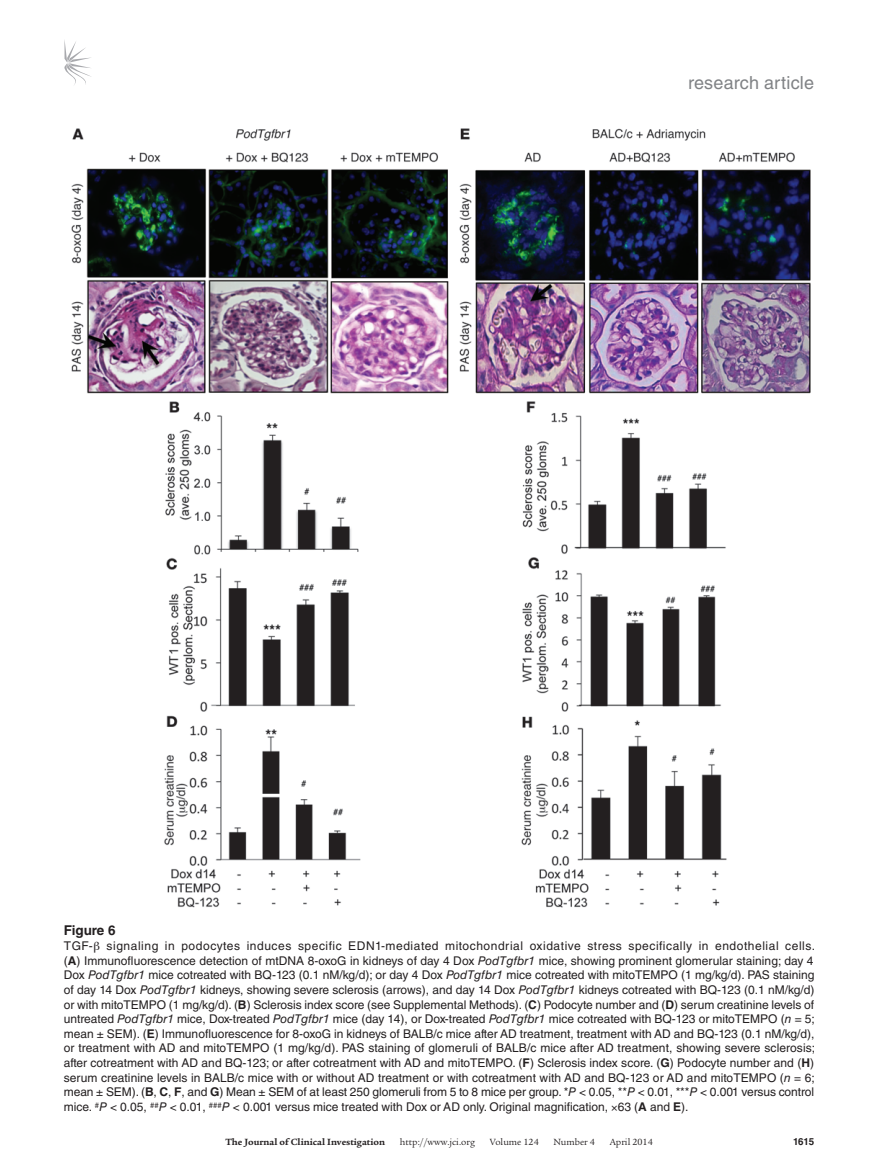
<style>
.page{position:relative;width:878px;height:1175px;background:#fff}
.page>*{position:absolute;margin:0;border:0;box-sizing:border-box;transform-origin:0 0}
.t1{font:18px "Helvetica LT Std";letter-spacing:.01em;color:#808285}
.t2{font:700 13.5px "Helvetica LT Std";color:#231f20}
.t3{font:12px/14.7px "Helvetica LT Std";color:#231f20}
.t4{font:9.75px "Legacy Serif Std";color:#231f20}
.t5{font:700 9.75px "Legacy Serif Std";color:#231f20}
.t6{font:700 9.75px "Helvetica LT Std";color:#231f20}
.s1{font-weight:700}
.s2{font-style:italic}
</style>
<div class="page">
<svg style="left:64px;top:40px;width:27px;height:45px"></svg>
<img style="left:71px;top:128px;width:740px;height:780px">
<h1 class="t1" style="left:688px;top:73px;width:127px">research article</h1>
<p class="t2" style="left:64px;top:922px;width:53px">Figure 6</p>
<p class="t3" style="left:64px;top:938px;width:753px">TGF- signaling in podocytes induces specific EDN1-mediated mitochondrial oxidative stress specifically in endothelial cells. (<span class="s1">A</span>) Immunofluorescence detection of mtDNA 8-oxoG in kidneys of day 4 Dox <span class="s2">PodTgfbr1</span> mice, showing prominent glomerular staining; day 4<br>Dox <span class="s2">PodTgfbr1</span> mice cotreated with BQ-123 (0.1 nM/kg/d); or day 4 Dox <span class="s2">PodTgfbr1</span> mice cotreated with mitoTEMPO (1 mg/kg/d). PAS staining of day 14 Dox <span class="s2">PodTgfbr1</span> kidneys, showing severe sclerosis (arrows), and day 14 Dox <span class="s2">PodTgfbr1</span> kidneys cotreated with BQ-123 (0.1 nM/kg/d) or with mitoTEMPO (1 mg/kg/d). (<span class="s1">B</span>) Sclerosis index score (see Supplemental Methods). (<span class="s1">C</span>) Podocyte number and (<span class="s1">D</span>) serum creatinine levels of untreated <span class="s2">PodTgfbr1</span> mice, Dox-treated <span class="s2">PodTgfbr1</span> mice (day 14), or Dox-treated <span class="s2">PodTgfbr1</span> mice cotreated with BQ-123 or mitoTEMPO (<span class="s2">n</span> = 5; mean ± SEM). (<span class="s1">E</span>) Immunofluorescence for 8-oxoG in kidneys of BALB/c mice after AD treatment, treatment with AD and BQ-123 (0.1 nM/kg/d), or treatment with AD and mitoTEMPO (1 mg/kg/d). PAS staining of glomeruli of BALB/c mice after AD treatment, showing severe sclerosis; after cotreatment with AD and BQ-123; or after cotreatment with AD and mitoTEMPO. (<span class="s1">F</span>) Sclerosis index score. (<span class="s1">G</span>) Podocyte number and (<span class="s1">H</span>) serum creatinine levels in BALB/c mice with or without AD treatment or with cotreatment with AD and BQ-123 or AD and mitoTEMPO (<span class="s2">n</span> = 6; mean ± SEM). (<span class="s1">B</span>, <span class="s1">C</span>, <span class="s1">F</span>, and <span class="s1">G</span>) Mean ± SEM of at least 250 glomeruli from 5 to 8 mice per group. *<span class="s2">P</span> &lt; 0.05, **<span class="s2">P</span> &lt; 0.01, ***<span class="s2">P</span> &lt; 0.001 versus control mice. <sup>#</sup><span class="s2">P</span> &lt; 0.05, <sup>##</sup><span class="s2">P</span> &lt; 0.01, <sup>###</sup><span class="s2">P</span> &lt; 0.001 versus mice treated with Dox or AD only. Original magnification, 63 (<span class="s1">A</span> and <span class="s1">E</span>).</p>
<p class="t5" style="left:225px;top:1135px;width:161px">The Journal of Clinical Investigation</p>
<p class="t4" style="left:400px;top:1136px;width:77px">http://www.jci.org</p>
<p class="t4" style="left:489px;top:1136px;width:50px">Volume 124</p>
<p class="t4" style="left:553px;top:1136px;width:43px">Number 4</p>
<p class="t4" style="left:609px;top:1136px;width:45px">April 2014</p>
<p class="t6" style="left:793px;top:1135px;width:23px">1615</p>
</div>
